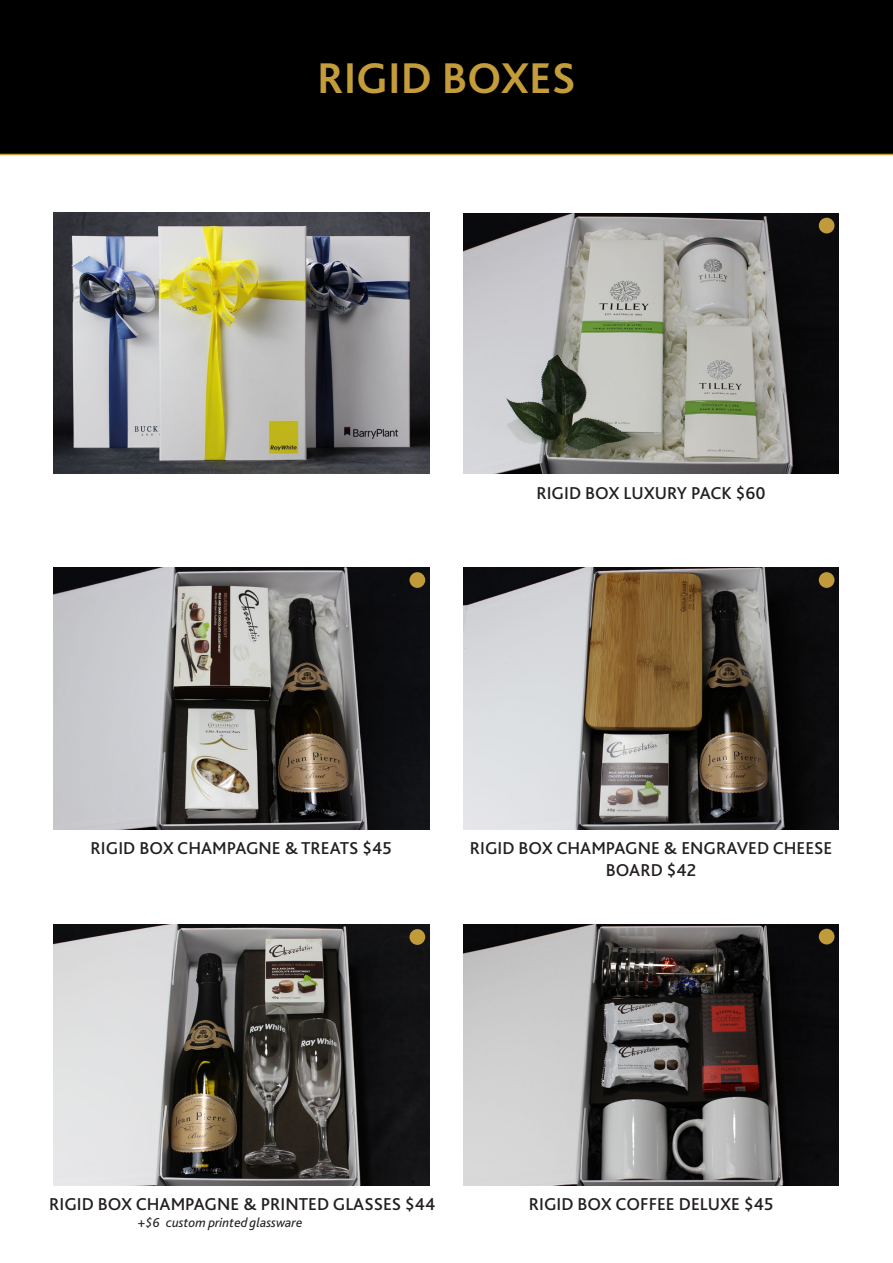
<style>
.page{position:relative;width:893px;height:1263px;background:#fff}
.page>*{position:absolute;margin:0;border:0;box-sizing:border-box;transform-origin:0 0}
.t1{font:700 45px "Bliss 2";color:#c49d3a}
.t2{font:500 18px/21.6px "Bliss 2";color:#231f20;text-align:center}
.t3{font:italic 13.5px "Bliss 2";color:#231f20}
</style>
<div class="page">
<div style="left:0;top:0;width:893px;height:155px;background:#000"></div>
<img style="left:53px;top:213px;width:376px;height:260px">
<img style="left:463px;top:213px;width:376px;height:260px">
<img style="left:463px;top:924px;width:376px;height:261px">
<img style="left:53px;top:925px;width:376px;height:260px">
<img style="left:463px;top:568px;width:376px;height:261px">
<img style="left:53px;top:568px;width:376px;height:261px">
<div style="left:409px;top:929px;width:16px;height:16px;background:#c19b39;border-radius:50%"></div>
<div style="left:819px;top:929px;width:15px;height:15px;background:#c19b39;border-radius:50%"></div>
<div style="left:819px;top:572px;width:15px;height:16px;background:#c19b39;border-radius:50%"></div>
<div style="left:409px;top:572px;width:16px;height:16px;background:#c19b39;border-radius:50%"></div>
<div style="left:819px;top:218px;width:15px;height:15px;background:#c19b39;border-radius:50%"></div>
<p class="t1" style="left:317px;top:50px;width:260px">RIGID BOXES</p>
<p class="t2" style="left:536px;top:482px;width:231px">RIGID BOX LUXURY PACK $60</p>
<p class="t2" style="left:91px;top:837px;width:303px">RIGID BOX CHAMPAGNE &amp; TREATS $45</p>
<p class="t2" style="left:470px;top:837px;width:364px">RIGID BOX CHAMPAGNE &amp; ENGRAVED CHEESE<br>BOARD $42</p>
<p class="t2" style="left:49px;top:1193px;width:388px">RIGID BOX CHAMPAGNE &amp; PRINTED GLASSES $44</p>
<p class="t2" style="left:529px;top:1193px;width:246px">RIGID BOX COFFEE DELUXE $45</p>
<p class="t3" style="left:138px;top:1214px;width:166px">+$6 custom printed glassware</p>
</div>
